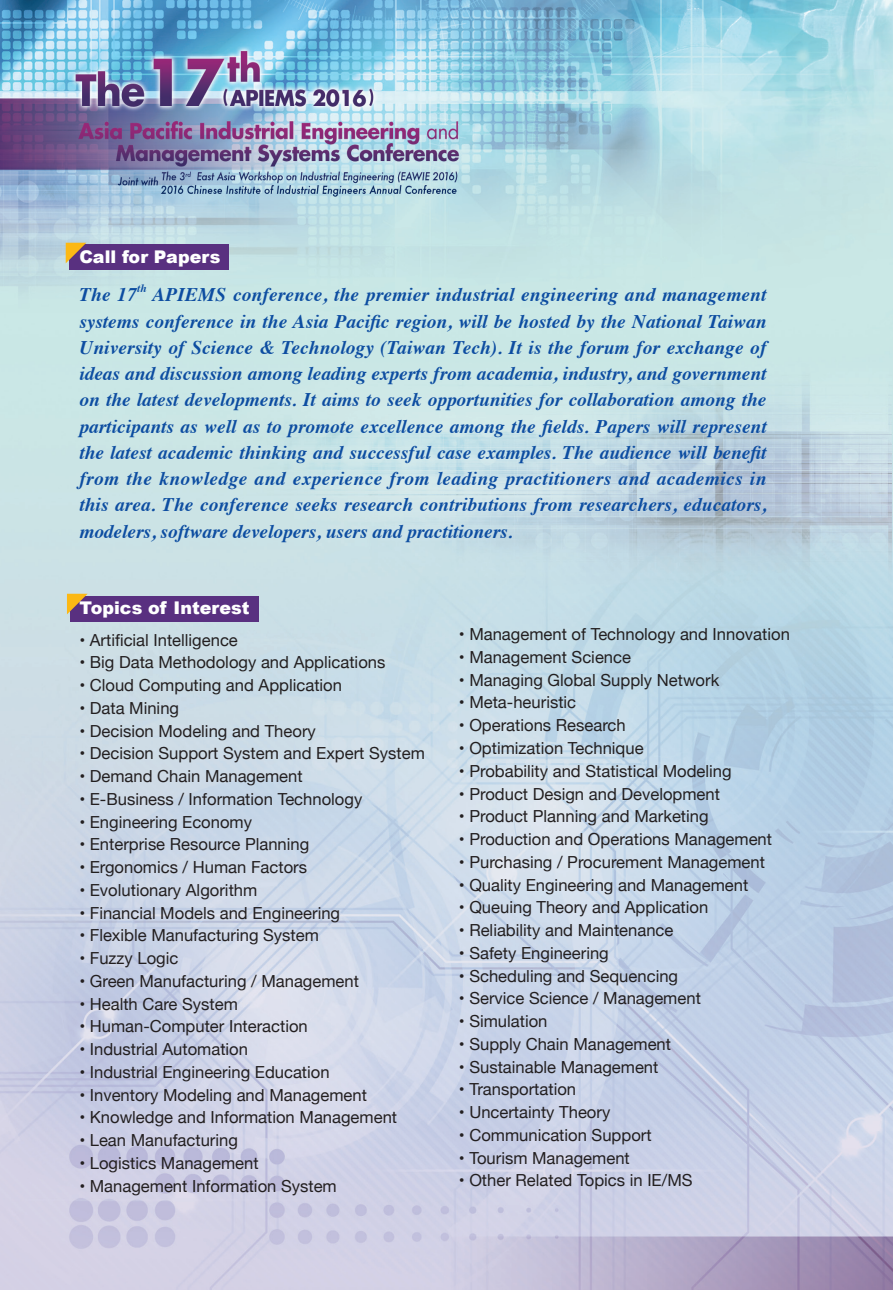
<style>
.page{position:relative;width:893px;height:1290px;background:#fff}
.page>*{position:absolute;margin:0;border:0;box-sizing:border-box;transform-origin:0 0}
.t1{font:italic 700 19.25px/26.2px "Times";color:#0d4da1;text-align:justify}
.t2{font:900 17.5px "Arial";color:#fff}
.t3{font:16.62px "Helvetica Neue";color:#231f20}
.t4{font:italic 700 11.2px "Times";color:#0d4da1}
</style>
<div class="page">
<img style="left:0;top:0;width:893px;height:1290px">
<div style="left:70px;top:596px;width:189px;height:25px;background:#593080"></div>
<svg style="left:67px;top:594px;width:21px;height:20px"></svg>
<div style="left:69px;top:244px;width:159px;height:25px;background:#593080"></div>
<svg style="left:66px;top:243px;width:20px;height:20px"></svg>
<p class="t2" style="left:79px;top:244px;width:142px">Call for Papers</p>
<p class="t1" style="left:79px;top:280px;width:59px">The 17</p>
<p class="t4" style="left:137px;top:278px;width:11px">th</p>
<p class="t1" style="left:79px;top:280px;width:689px;text-indent:73px">APIEMS conference, the premier industrial engineering and management systems conference in the Asia Pacific region, will be hosted by the National Taiwan University of Science &amp; Technology (Taiwan Tech). It is the forum for exchange of ideas and discussion among leading experts from academia, industry, and government on the latest developments. It aims to seek opportunities for collaboration among the participants as well as to promote excellence among the fields. Papers will represent the latest academic thinking and successful case examples. The audience will benefit from the knowledge and experience from leading practitioners and academics in this area. The conference seeks research contributions from researchers, educators, modelers, software developers, users and practitioners.</p>
<p class="t2" style="left:79px;top:595px;width:172px">Topics of Interest</p>
<p class="t3" style="left:79px;top:628px;width:160px">• Artificial Intelligence</p>
<p class="t3" style="left:79px;top:650px;width:308px">• Big Data Methodology and Applications</p>
<p class="t3" style="left:79px;top:673px;width:264px">• Cloud Computing and Application</p>
<p class="t3" style="left:79px;top:696px;width:101px">• Data Mining</p>
<p class="t3" style="left:79px;top:719px;width:238px">• Decision Modeling and Theory</p>
<p class="t3" style="left:79px;top:741px;width:347px">• Decision Support System and Expert System</p>
<p class="t3" style="left:79px;top:764px;width:225px">• Demand Chain Management</p>
<p class="t3" style="left:79px;top:787px;width:284px">• E-Business / Information Technology</p>
<p class="t3" style="left:79px;top:810px;width:174px">• Engineering Economy</p>
<p class="t3" style="left:79px;top:832px;width:231px">• Enterprise Resource Planning</p>
<p class="t3" style="left:79px;top:855px;width:229px">• Ergonomics / Human Factors</p>
<p class="t3" style="left:79px;top:878px;width:179px">• Evolutionary Algorithm</p>
<p class="t3" style="left:79px;top:901px;width:262px">• Financial Models and Engineering</p>
<p class="t3" style="left:79px;top:923px;width:241px">• Flexible Manufacturing System</p>
<p class="t3" style="left:79px;top:946px;width:101px">• Fuzzy Logic</p>
<p class="t3" style="left:79px;top:969px;width:281px">• Green Manufacturing / Management</p>
<p class="t3" style="left:79px;top:992px;width:160px">• Health Care System</p>
<p class="t3" style="left:79px;top:1014px;width:230px">• Human-Computer Interaction</p>
<p class="t3" style="left:79px;top:1037px;width:170px">• Industrial Automation</p>
<p class="t3" style="left:79px;top:1060px;width:252px">• Industrial Engineering Education</p>
<p class="t3" style="left:79px;top:1083px;width:289px">• Inventory Modeling and Management</p>
<p class="t3" style="left:79px;top:1105px;width:319px">• Knowledge and Information Management</p>
<p class="t3" style="left:79px;top:1128px;width:160px">• Lean Manufacturing</p>
<p class="t3" style="left:79px;top:1151px;width:181px">• Logistics Management</p>
<p class="t3" style="left:79px;top:1174px;width:259px">• Management Information System</p>
<p class="t3" style="left:459px;top:622px;width:333px">• Management of Technology and Innovation</p>
<p class="t3" style="left:459px;top:645px;width:174px">• Management Science</p>
<p class="t3" style="left:459px;top:668px;width:262px">• Managing Global Supply Network</p>
<p class="t3" style="left:459px;top:690px;width:119px">• Meta-heuristic</p>
<p class="t3" style="left:459px;top:713px;width:168px">• Operations Research</p>
<p class="t3" style="left:459px;top:736px;width:186px">• Optimization Technique</p>
<p class="t3" style="left:459px;top:759px;width:274px">• Probability and Statistical Modeling</p>
<p class="t3" style="left:459px;top:781px;width:263px">• Product Design and Development</p>
<p class="t3" style="left:459px;top:804px;width:251px">• Product Planning and Marketing</p>
<p class="t3" style="left:459px;top:827px;width:315px">• Production and Operations Management</p>
<p class="t3" style="left:459px;top:850px;width:308px">• Purchasing / Procurement Management</p>
<p class="t3" style="left:459px;top:872px;width:291px">• Quality Engineering and Management</p>
<p class="t3" style="left:459px;top:895px;width:251px">• Queuing Theory and Application</p>
<p class="t3" style="left:459px;top:918px;width:216px">• Reliability and Maintenance</p>
<p class="t3" style="left:459px;top:941px;width:151px">• Safety Engineering</p>
<p class="t3" style="left:459px;top:963px;width:221px">• Scheduling and Sequencing</p>
<p class="t3" style="left:459px;top:986px;width:243px">• Service Science / Management</p>
<p class="t3" style="left:459px;top:1009px;width:90px">• Simulation</p>
<p class="t3" style="left:459px;top:1032px;width:214px">• Supply Chain Management</p>
<p class="t3" style="left:459px;top:1054px;width:201px">• Sustainable Management</p>
<p class="t3" style="left:459px;top:1077px;width:119px">• Transportation</p>
<p class="t3" style="left:459px;top:1100px;width:153px">• Uncertainty Theory</p>
<p class="t3" style="left:459px;top:1123px;width:194px">• Communication Support</p>
<p class="t3" style="left:459px;top:1145px;width:172px">• Tourism Management</p>
<p class="t3" style="left:459px;top:1168px;width:235px">• Other Related Topics in IE/MS</p>
</div>
